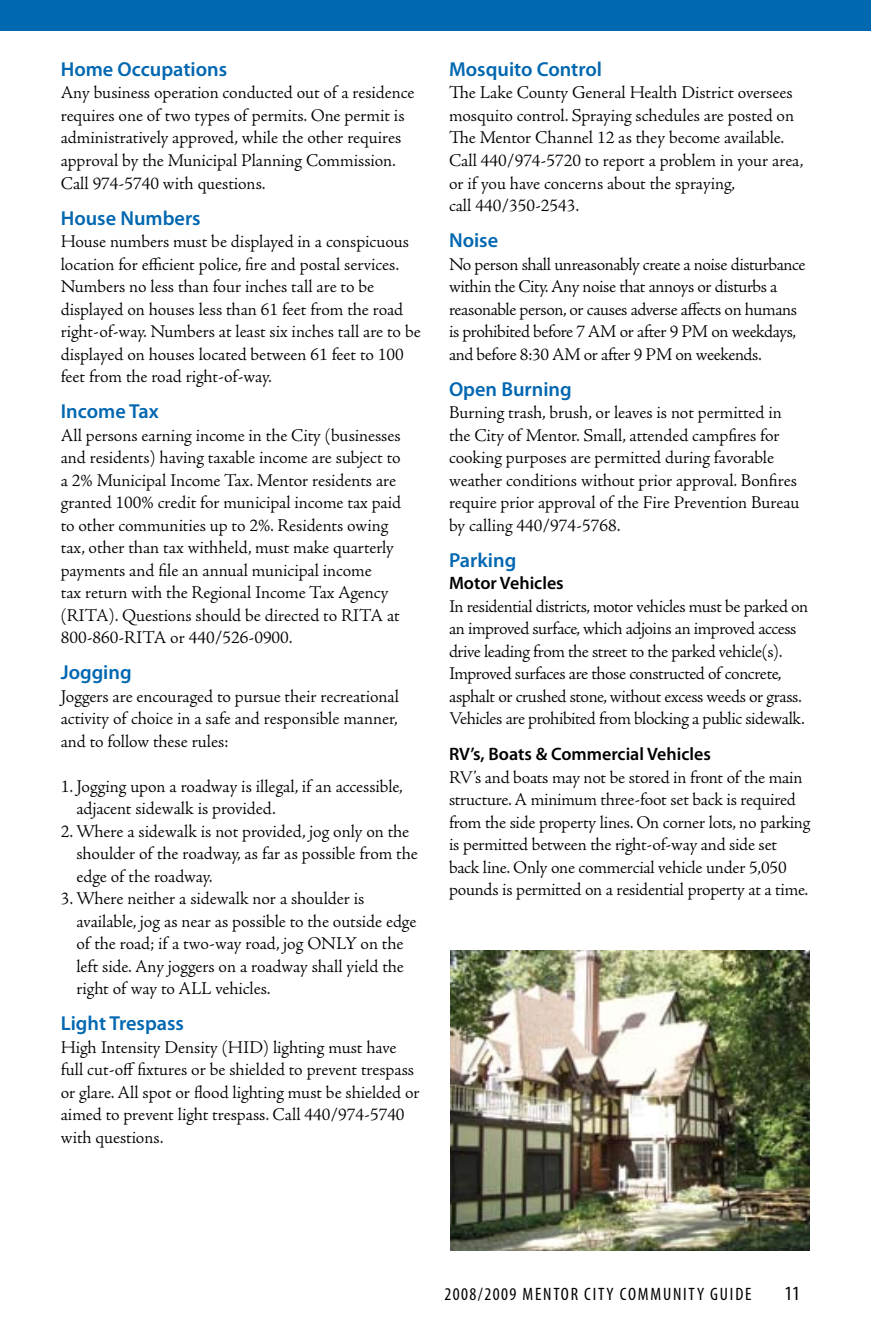
<style>
.page{position:relative;width:871px;height:1337px;background:#fff}
.page>*{position:absolute;margin:0;border:0;box-sizing:border-box;transform-origin:0 0}
.t1{font:600 20.25px "Myriad Pro";color:#0067b1}
.t2{font:condensed 20.25px "Myriad Pro";color:#000}
.t3{font:300 18px/22.5px "Adobe Jenson Pro";letter-spacing:-.005em;color:#000}
.t4{font:300 18px/22.5px "Adobe Jenson Pro";letter-spacing:-.025em;color:#000}
.t5{font:600 18px "Myriad Pro";color:#000}
.t6{font:condensed 18px "Myriad Pro";letter-spacing:.1em;color:#000}
</style>
<div class="page">
<img style="left:450px;top:950px;width:359px;height:300px">
<div style="left:0;top:0;width:871px;height:30px;background:#0067b1"></div>
<p class="t1" style="left:61px;top:56px;width:168px">Home Occupations</p>
<p class="t3" style="left:61px;top:82px;width:355px">Any business operation conducted out of a residence requires one of two types of permits. One permit is administratively approved, while the other requires approval by the Municipal Planning Commission.<br>Call 974-5740 with questions.</p>
<p class="t1" style="left:61px;top:205px;width:141px">House Numbers</p>
<p class="t3" style="left:61px;top:230px;width:361px">House numbers must be displayed in a conspicuous location for efficient police, fire and postal services.<br>Numbers no less than four inches tall are to be displayed on houses less than 61 feet from the road right-of-way. Numbers at least six inches tall are to be displayed on houses located between 61 feet to 100 feet from the road right-of-way.</p>
<p class="t1" style="left:61px;top:398px;width:99px">Income Tax</p>
<p class="t3" style="left:61px;top:424px;width:342px">All persons earning income in the City (businesses and residents) having taxable income are subject to a 2% Municipal Income Tax. Mentor residents are granted 100% credit for municipal income tax paid to other communities up to 2%. Residents owing tax, other than tax withheld, must make quarterly payments and file an annual municipal income<br>tax return with the Regional Income Tax Agency (RITA). Questions should be directed to RITA at 800-860-RITA or 440/526-0900.</p>
<p class="t1" style="left:61px;top:659px;width:72px">Jogging</p>
<p class="t3" style="left:61px;top:685px;width:340px;text-align:justify">Joggers are encouraged to pursue their recreational activity of choice in a safe and responsible manner, and to follow these rules:</p>
<p class="t3" style="left:76px;top:775px;width:328px;text-indent:-16px">1. Jogging upon a roadway is illegal, if an accessible, adjacent sidewalk is provided.</p>
<p class="t3" style="left:76px;top:820px;width:343px;text-indent:-16px">2. Where a sidewalk is not provided, jog only on the shoulder of the roadway, as far as possible from the edge of the roadway.</p>
<p class="t3" style="left:76px;top:887px;width:341px;text-indent:-16px">3. Where neither a sidewalk nor a shoulder is available, jog as near as possible to the outside edge of the road; if a two-way road, jog ONLY on the left side. Any joggers on a roadway shall yield the right of way to ALL vehicles.</p>
<p class="t1" style="left:61px;top:1010px;width:125px">Light Trespass</p>
<p class="t3" style="left:61px;top:1036px;width:360px">High Intensity Density (HID) lighting must have full cut-off fixtures or be shielded to prevent trespass or glare. All spot or flood lighting must be shielded or aimed to prevent light trespass. Call 440/974-5740 with questions.</p>
<p class="t1" style="left:449px;top:56px;width:155px">Mosquito Control</p>
<p class="t3" style="left:449px;top:82px;width:356px">The Lake County General Health District oversees mosquito control. Spraying schedules are posted on The Mentor Channel 12 as they become available.<br>Call 440/974-5720 to report a problem in your area, or if you have concerns about the spraying,<br>call 440/350-2543.</p>
<p class="t1" style="left:449px;top:227px;width:51px">Noise</p>
<p class="t3" style="left:449px;top:253px;width:358px">No person shall unreasonably create a noise disturbance within the City. Any noise that annoys or disturbs a reasonable person, or causes adverse affects on humans is prohibited before 7 AM or after 9 PM on weekdays, and before 8:30 AM or after 9 PM on weekends.</p>
<p class="t1" style="left:449px;top:376px;width:124px">Open Burning</p>
<p class="t3" style="left:449px;top:401px;width:352px">Burning trash, brush, or leaves is not permitted in the City of Mentor. Small, attended campfires for cooking purposes are permitted during favorable weather conditions without prior approval. Bonfires require prior approval of the Fire Prevention Bureau by calling 440/974-5768.</p>
<p class="t1" style="left:449px;top:547px;width:69px">Parking</p>
<p class="t5" style="left:449px;top:571px;width:116px">Motor Vehicles</p>
<p class="t4" style="left:449px;top:595px;width:361px">In residential districts, motor vehicles must be parked on an improved surface, which adjoins an improved access drive leading from the street to the parked vehicle(s).<br>Improved surfaces are those constructed of concrete, asphalt or crushed stone, without excess weeds or grass.<br>Vehicles are prohibited from blocking a public sidewalk.</p>
<p class="t5" style="left:449px;top:742px;width:263px">RV’s, Boats &amp; Commercial Vehicles</p>
<p class="t3" style="left:449px;top:766px;width:363px">RV’s and boats may not be stored in front of the main structure. A minimum three-foot set back is required from the side property lines. On corner lots, no parking is permitted between the right-of-way and side set back line. Only one commercial vehicle under 5,050 pounds is permitted on a residential property at a time.</p>
<p class="t6" style="left:444px;top:1283px;width:308px">2008/2009 MENTOR CITY COMMUNITY GUIDE</p>
<p class="t2" style="left:784px;top:1281px;width:17px">11</p>
</div>
